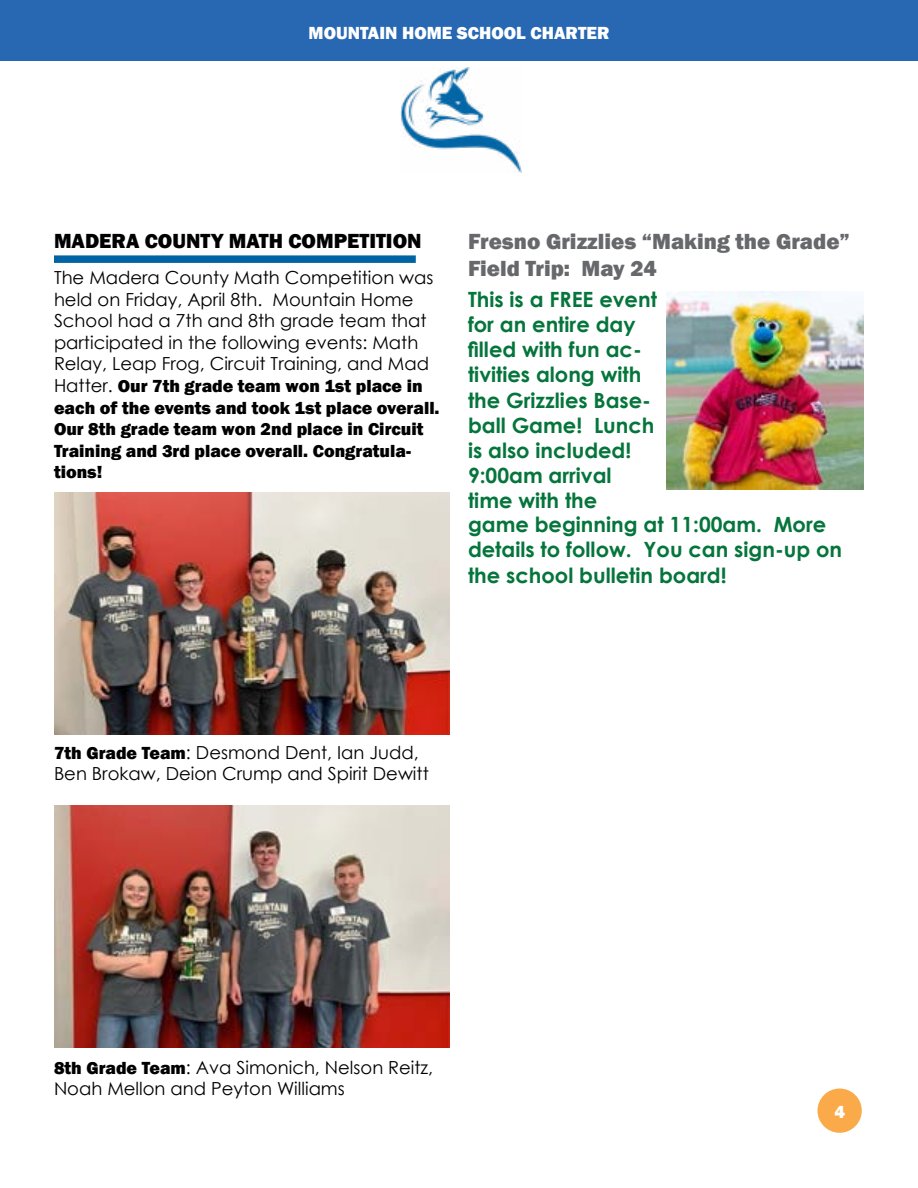
<style>
.page{position:relative;width:918px;height:1188px;background:#fff}
.page>*{position:absolute;margin:0;border:0;box-sizing:border-box;transform-origin:0 0}
.t1{font:800 22.5px/27px "Franklin Gothic";color:#67686b}
.t2{font:700 21px/25.2px "Century Gothic";color:#05753c}
.t3{font:800 21px "Franklin Gothic";color:#000}
.t4{font:18px/21.6px "Century Gothic";color:#000}
.t5{font:800 18px/21.6px "Franklin Gothic";color:#000}
.t6{font:800 18px "Franklin Gothic";color:#fff}
.s1{font-family:"Century Gothic";font-weight:400}
.s2{color:#fff}
.s3{font-family:"Franklin Gothic";font-weight:800}
</style>
<div class="page">
<div style="left:818px;top:1089px;width:44px;height:44px;background:#faaa49;border-radius:50%"></div>
<img style="left:401px;top:68px;width:121px;height:105px">
<img style="left:54px;top:492px;width:396px;height:242px">
<img style="left:54px;top:806px;width:396px;height:242px">
<img style="left:666px;top:291px;width:198px;height:198px">
<div style="left:54px;top:255px;width:362px;height:8px;background:#0064a4"></div>
<div style="left:0;top:0;width:918px;height:60px;background:#2868b2"></div>
<p class="t6" style="left:309px;top:21px;width:302px">MOUNTAIN HOME SCHOOL CHARTER</p>
<p class="t3" style="left:54px;top:227px;width:369px">MADERA COUNTY MATH COMPETITION</p>
<p class="t4" style="left:54px;top:266px;width:381px">The Madera County Math Competition was held on Friday, April 8th. Mountain Home School had a 7th and 8th grade team that participated in the following events: Math Relay, Leap Frog, Circuit Training, and Mad</p>
<p class="t5" style="left:54px;top:375px;width:387px"><span class="s1">Hatter.</span> Our 7th grade team won 1st place in each of the events and took 1st place overall.<br>Our 8th grade team won 2nd place in Circuit Training and 3rd place overall. Congratula&shy;tions!</p>
<p class="t1" style="left:468px;top:228px;width:383px">Fresno Grizzlies “Making the Grade”<br>Field Trip: May 24<span class="s2">th!</span></p>
<p class="t2" style="left:468px;top:286px;width:190px">This is a FREE event for an entire day filled with fun ac&shy;tivities along with the Grizzlies Base&shy;ball Game! Lunch is also included!<br>9:00am arrival time with the</p>
<p class="t2" style="left:468px;top:511px;width:376px">game beginning at 11:00am. More details to follow. You can sign-up on the school bulletin board!</p>
<p class="t4" style="left:54px;top:741px;width:376px"><span class="s3">7th Grade Team</span>: Desmond Dent, Ian Judd,<br>Ben Brokaw, Deion Crump and Spirit Dewitt</p>
<p class="t4" style="left:54px;top:1056px;width:381px"><span class="s3">8th Grade Team</span>: Ava Simonich, Nelson Reitz,<br>Noah Mellon and Peyton Williams</p>
<p class="t6" style="left:834px;top:1100px;width:12px">4</p>
</div>
